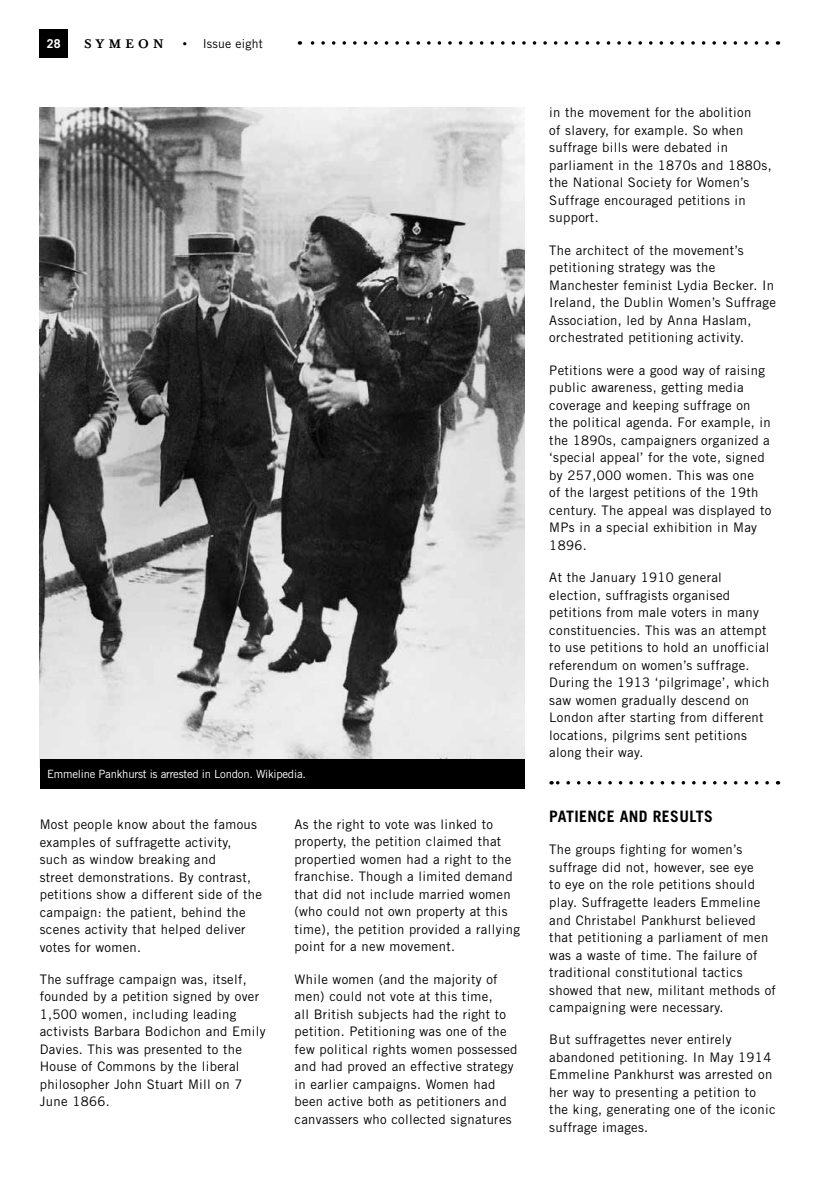
<style>
.page{position:relative;width:819px;height:1191px;background:#fff}
.page>*{position:absolute;margin:0;border:0;box-sizing:border-box;transform-origin:0 0}
.t1{font:700 15.75px "Trade Gothic";letter-spacing:.025em;color:#000}
.t2{font:13.12px/17.5px "Trade Gothic";letter-spacing:.025em;color:#000}
.t3{font:12.25px "Trade Gothic";letter-spacing:.015em;color:#000}
.t4{font:500 12.25px "Baskerville BQ";letter-spacing:.37em;color:#000}
.t5{font:700 12.25px "Trade Gothic";color:#fff}
.t6{font:11.38px "Trade Gothic";letter-spacing:-.02em;color:#fff}
.s1{font-family:"Baskerville BQ";font-weight:500}
</style>
<div class="page">
<div style="left:40px;top:30px;width:28px;height:28px;background:#000"></div>
<svg style="left:299px;top:41px;width:468px;height:4px"></svg>
<svg style="left:551px;top:781px;width:216px;height:3px"></svg>
<img style="left:39px;top:107px;width:485px;height:660px">
<div style="left:40px;top:759px;width:484px;height:30px;background:#000"></div>
<p class="t5" style="left:47px;top:36px;width:15px">28</p>
<p class="t4" style="left:84px;top:36px;width:80px">SYMEON</p>
<p class="t3" style="left:183px;top:36px;width:81px"><span class="s1">•</span> Issue eight</p>
<p class="t6" style="left:47px;top:767px;width:260px">Emmeline Pankhurst is arrested in London. Wikipedia.</p>
<p class="t2" style="left:40px;top:815px;width:224px">Most people know about the famous examples of suffragette activity, such as window breaking and<br>street demonstrations. By contrast, petitions show a different side of the campaign: the patient, behind the scenes activity that helped deliver votes for women.</p>
<p class="t2" style="left:40px;top:970px;width:227px">The suffrage campaign was, itself, founded by a petition signed by over<br>1,500 women, including leading activists Barbara Bodichon and Emily<br>Davies. This was presented to the<br>House of Commons by the liberal philosopher John Stuart Mill on 7<br>June 1866.</p>
<p class="t2" style="left:294px;top:815px;width:227px">As the right to vote was linked to property, the petition claimed that propertied women had a right to the franchise. Though a limited demand that did not include married women (who could not own property at this time), the petition provided a rallying point for a new movement.</p>
<p class="t2" style="left:294px;top:970px;width:224px">While women (and the majority of men) could not vote at this time,<br>all British subjects had the right to petition. Petitioning was one of the few political rights women possessed and had proved an effective strategy in earlier campaigns. Women had been active both as petitioners and canvassers who collected signatures</p>
<p class="t2" style="left:549px;top:104px;width:224px">in the movement for the abolition<br>of slavery, for example. So when suffrage bills were debated in parliament in the 1870s and 1880s, the National Society for Women’s<br>Suffrage encouraged petitions in support.</p>
<p class="t2" style="left:549px;top:241px;width:228px">The architect of the movement’s petitioning strategy was the Manchester feminist Lydia Becker. In Ireland, the Dublin Women’s Suffrage Association, led by Anna Haslam, orchestrated petitioning activity.</p>
<p class="t2" style="left:549px;top:361px;width:223px">Petitions were a good way of raising public awareness, getting media coverage and keeping suffrage on the political agenda. For example, in the 1890s, campaigners organized a ‘special appeal’ for the vote, signed by 257,000 women. This was one<br>of the largest petitions of the 19th century. The appeal was displayed to<br>MPs in a special exhibition in May<br>1896.</p>
<p class="t2" style="left:549px;top:568px;width:222px">At the January 1910 general election, suffragists organised petitions from male voters in many constituencies. This was an attempt to use petitions to hold an unofficial referendum on women’s suffrage.<br>During the 1913 ‘pilgrimage’, which saw women gradually descend on<br>London after starting from different locations, pilgrims sent petitions along their way.</p>
<p class="t1" style="left:549px;top:806px;width:165px">PATIENCE AND RESULTS</p>
<p class="t2" style="left:549px;top:841px;width:228px">The groups fighting for women’s suffrage did not, however, see eye<br>to eye on the role petitions should play. Suffragette leaders Emmeline and Christabel Pankhurst believed that petitioning a parliament of men was a waste of time. The failure of traditional constitutional tactics showed that new, militant methods of campaigning were necessary.</p>
<p class="t2" style="left:549px;top:1030px;width:228px">But suffragettes never entirely abandoned petitioning. In May 1914<br>Emmeline Pankhurst was arrested on her way to presenting a petition to the king, generating one of the iconic suffrage images.</p>
</div>
